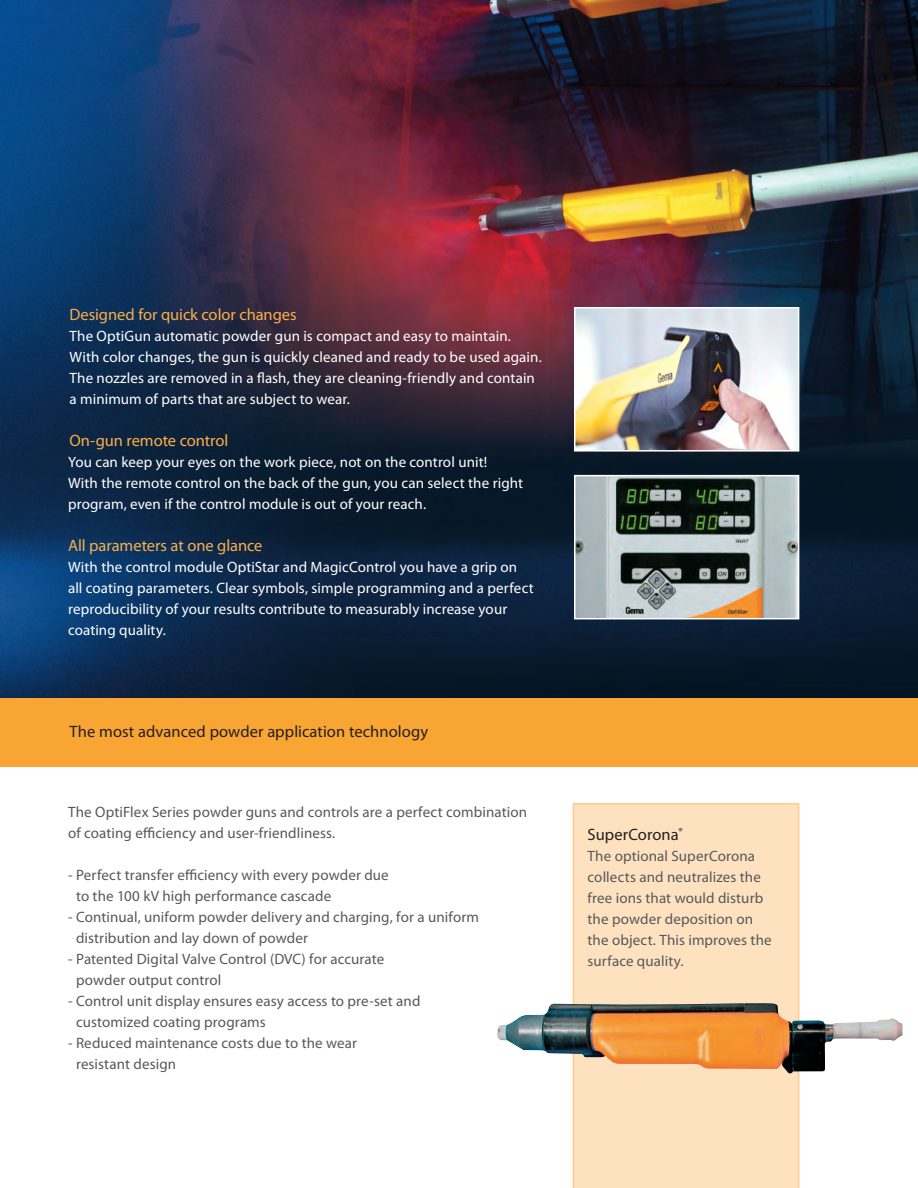
<style>
.page{position:relative;width:918px;height:1188px;background:#fff}
.page>*{position:absolute;margin:0;border:0;box-sizing:border-box;transform-origin:0 0}
.Titel_11_orange{font:16.5px "Myriad Pro";letter-spacing:-.005em;color:#faae4b}
.Titel_11_schwarz{font:16.5px "Myriad Pro";letter-spacing:.005em;color:#231f20}
.Lauftext_10_weiss{font:15px/21px "Myriad Pro";letter-spacing:.005em;color:#fff}
.Lauftext_10_grau{font:15px/21px "Myriad Pro";letter-spacing:.005em;color:#57585a}
.Titel_11_schwarz-2{font:15px/21px "Myriad Pro";letter-spacing:.01em;color:#57585a}
</style>
<div class="page">
<img style="left:0;top:0;width:918px;height:698px">
<div style="left:0;top:698px;width:918px;height:68px;background:#f9a533"></div>
<div style="left:573px;top:803px;width:226px;height:385px;background:#fee2c0"></div>
<img style="left:497px;top:1003px;width:405px;height:71px">
<svg style="left:573px;top:474px;width:227px;height:146px;background:#878f8b"></svg>
<img style="left:573px;top:306px;width:227px;height:146px">
<p class="Titel_11_orange" style="left:70px;top:304px;width:229px">Designed for quick color changes</p>
<p class="Lauftext_10_weiss" style="left:70px;top:325px;width:474px">The OptiGun automatic powder gun is compact and easy to maintain.<br>With color changes, the gun is quickly cleaned and ready to be used again.<br>The nozzles are removed in a flash, they are cleaning-friendly and contain a minimum of parts that are subject to wear.</p>
<p class="Titel_11_orange" style="left:70px;top:430px;width:160px">On-gun remote control</p>
<p class="Lauftext_10_weiss" style="left:68px;top:451px;width:421px">You can keep your eyes on the work piece, not on the control unit!</p>
<p class="Lauftext_10_weiss" style="left:68px;top:472px;width:457px">With the remote control on the back of the gun, you can select the right program, even if the control module is out of your reach.</p>
<p class="Titel_11_orange" style="left:68px;top:535px;width:196px">All parameters at one glance</p>
<p class="Lauftext_10_weiss" style="left:68px;top:556px;width:467px">With the control module OptiStar and MagicControl you have a grip on all coating parameters. Clear symbols, simple programming and a perfect reproducibility of your results contribute to measurably increase your coating quality.</p>
<p class="Titel_11_schwarz" style="left:70px;top:722px;width:360px">The most advanced powder application technology</p>
<p class="Lauftext_10_grau" style="left:68px;top:801px;width:461px">The OptiFlex Series powder guns and controls are a perfect combination</p>
<p class="Lauftext_10_grau" style="left:68px;top:822px;width:269px">of coating efficiency and user-friendliness.</p>
<p class="Lauftext_10_grau" style="left:76px;top:864px;width:314px;text-indent:-8px">- Perfect transfer efficiency with every powder due to the 100 kV high performance cascade</p>
<p class="Lauftext_10_grau" style="left:76px;top:906px;width:404px;text-indent:-8px">- Continual, uniform powder delivery and charging, for a uniform distribution and lay down of powder</p>
<p class="Lauftext_10_grau" style="left:76px;top:948px;width:310px;text-indent:-8px">- Patented Digital Valve Control (DVC) for accurate powder output control</p>
<p class="Lauftext_10_grau" style="left:76px;top:990px;width:346px;text-indent:-8px">- Control unit display ensures easy access to pre-set and customized coating programs</p>
<p class="Lauftext_10_grau" style="left:76px;top:1032px;width:283px;text-indent:-8px">- Reduced maintenance costs due to the wear resistant design</p>
<p class="Titel_11_schwarz" style="left:588px;top:824px;width:97px">SuperCorona<sup>®</sup></p>
<p class="Titel_11_schwarz-2" style="left:588px;top:845px;width:186px">The optional SuperCorona collects and neutralizes the free ions that would disturb the powder deposition on the object. This improves the surface quality.</p>
</div>
